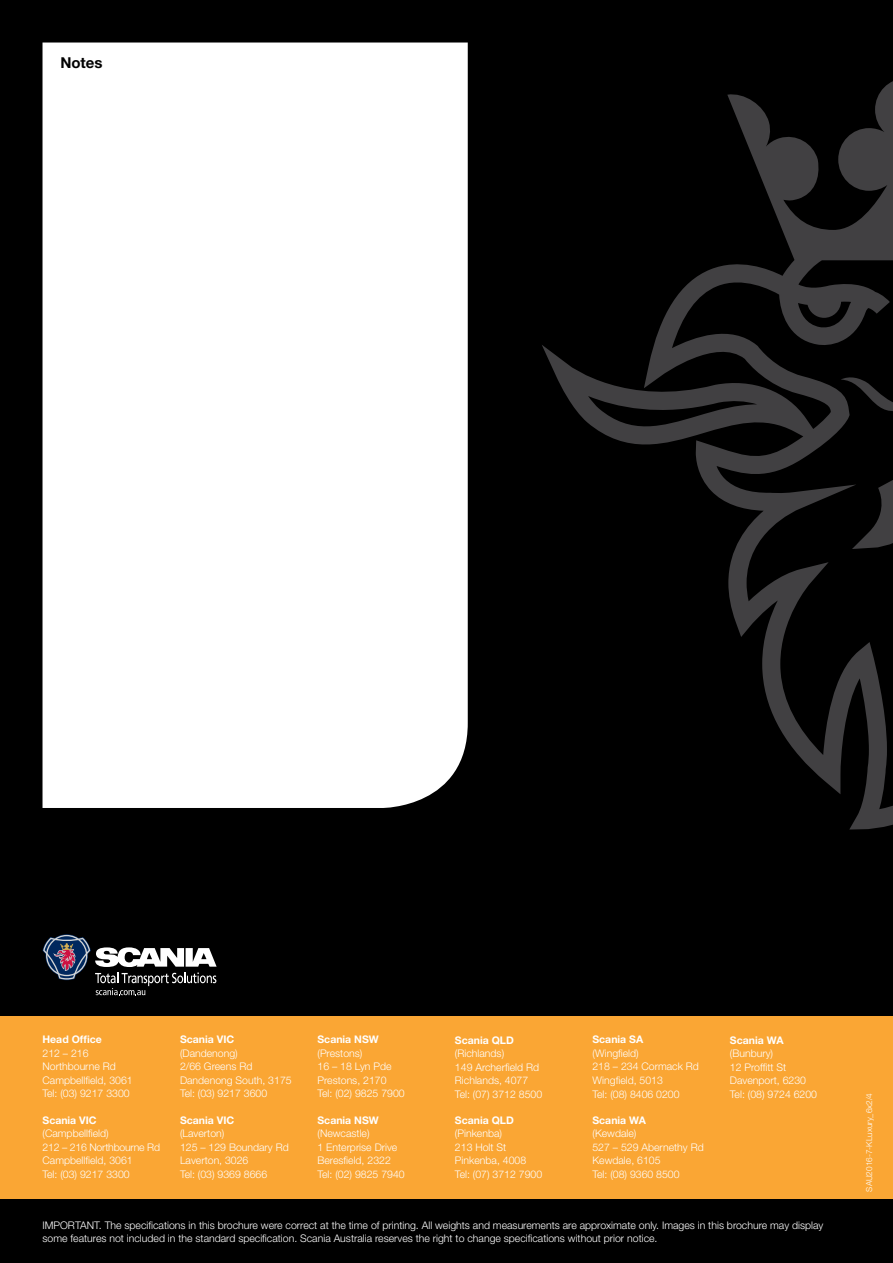
<style>
.page{position:relative;width:893px;height:1263px;background:#000}
.page>*{position:absolute;margin:0;border:0;box-sizing:border-box;transform-origin:0 0}
.t1{font:700 15px "Helvetica Neue";color:#000}
.t2{font:300 10.5px/13.5px "Helvetica Neue";color:#fff}
.t3{font:700 10.5px "Helvetica Neue";color:#fff}
.t4{font:300 8.25px "Helvetica Neue";color:#fff}
</style>
<div class="page">
<div style="left:0;top:1016px;width:893px;height:183px;background:#faa634"></div>
<div style="left:43px;top:43px;width:425px;height:765px;background:#fff"></div>
<svg style="left:542px;top:81px;width:351px;height:748px"></svg>
<svg style="left:43px;top:934px;width:174px;height:61px"></svg>
<h1 class="t1" style="left:60px;top:53px;width:44px">Notes</h1>
<p class="t3" style="left:43px;top:1033px;width:61px">Head Office</p>
<p class="t2" style="left:43px;top:1046px;width:92px">212 – 216<br>Northbourne Rd<br>Campbellfield, 3061<br>Tel: (03) 9217 3300</p>
<p class="t3" style="left:43px;top:1113px;width:56px">Scania VIC</p>
<p class="t2" style="left:43px;top:1126px;width:119px">(Campbellfield)<br>212 – 216 Northbourne Rd<br>Campbellfield, 3061<br>Tel: (03) 9217 3300</p>
<p class="t3" style="left:180px;top:1033px;width:56px">Scania VIC</p>
<p class="t2" style="left:180px;top:1046px;width:113px">(Dandenong)<br>2/66 Greens Rd<br>Dandenong South, 3175<br>Tel: (03) 9217 3600</p>
<p class="t3" style="left:180px;top:1113px;width:56px">Scania VIC</p>
<p class="t2" style="left:180px;top:1126px;width:110px">(Laverton)<br>125 – 129 Boundary Rd<br>Laverton, 3026<br>Tel: (03) 9369 8666</p>
<p class="t3" style="left:317px;top:1033px;width:63px">Scania NSW</p>
<p class="t2" style="left:317px;top:1046px;width:89px">(Prestons)<br>16 – 18 Lyn Pde<br>Prestons, 2170<br>Tel: (02) 9825 7900</p>
<p class="t3" style="left:317px;top:1113px;width:63px">Scania NSW</p>
<p class="t2" style="left:317px;top:1126px;width:89px">(Newcastle)<br>1 Enterprise Drive<br>Beresfield, 2322<br>Tel: (02) 9825 7940</p>
<p class="t3" style="left:455px;top:1033px;width:60px">Scania QLD</p>
<p class="t2" style="left:455px;top:1046px;width:89px">(Richlands)<br>149 Archerfield Rd<br>Richlands, 4077<br>Tel: (07) 3712 8500</p>
<p class="t3" style="left:455px;top:1113px;width:60px">Scania QLD</p>
<p class="t2" style="left:455px;top:1126px;width:89px">(Pinkenba)<br>213 Holt St<br>Pinkenba, 4008<br>Tel: (07) 3712 7900</p>
<p class="t3" style="left:592px;top:1033px;width:52px">Scania SA</p>
<p class="t2" style="left:592px;top:1046px;width:108px">(Wingfield)<br>218 – 234 Cormack Rd<br>Wingfield, 5013<br>Tel: (08) 8406 0200</p>
<p class="t3" style="left:592px;top:1113px;width:55px">Scania WA</p>
<p class="t2" style="left:592px;top:1126px;width:113px">(Kewdale)<br>527 – 529 Abernethy Rd<br>Kewdale, 6105<br>Tel: (08) 9360 8500</p>
<p class="t3" style="left:730px;top:1033px;width:55px">Scania WA</p>
<p class="t2" style="left:730px;top:1046px;width:89px">(Bunbury)<br>12 Proffitt St<br>Davenport, 6230<br>Tel: (08) 9724 6200</p>
<p class="t2" style="left:43px;top:1218px;width:782px">IMPORTANT. The specifications in this brochure were correct at the time of printing. All weights and measurements are approximate only. Images in this brochure may display some features not included in the standard specification. Scania Australia reserves the right to change specifications without prior notice.</p>
<p class="t4" style="left:864px;top:1191px;width:100px;rotate:-90deg">SAU2016-7-KLuxury_6x2/4</p>
</div>
